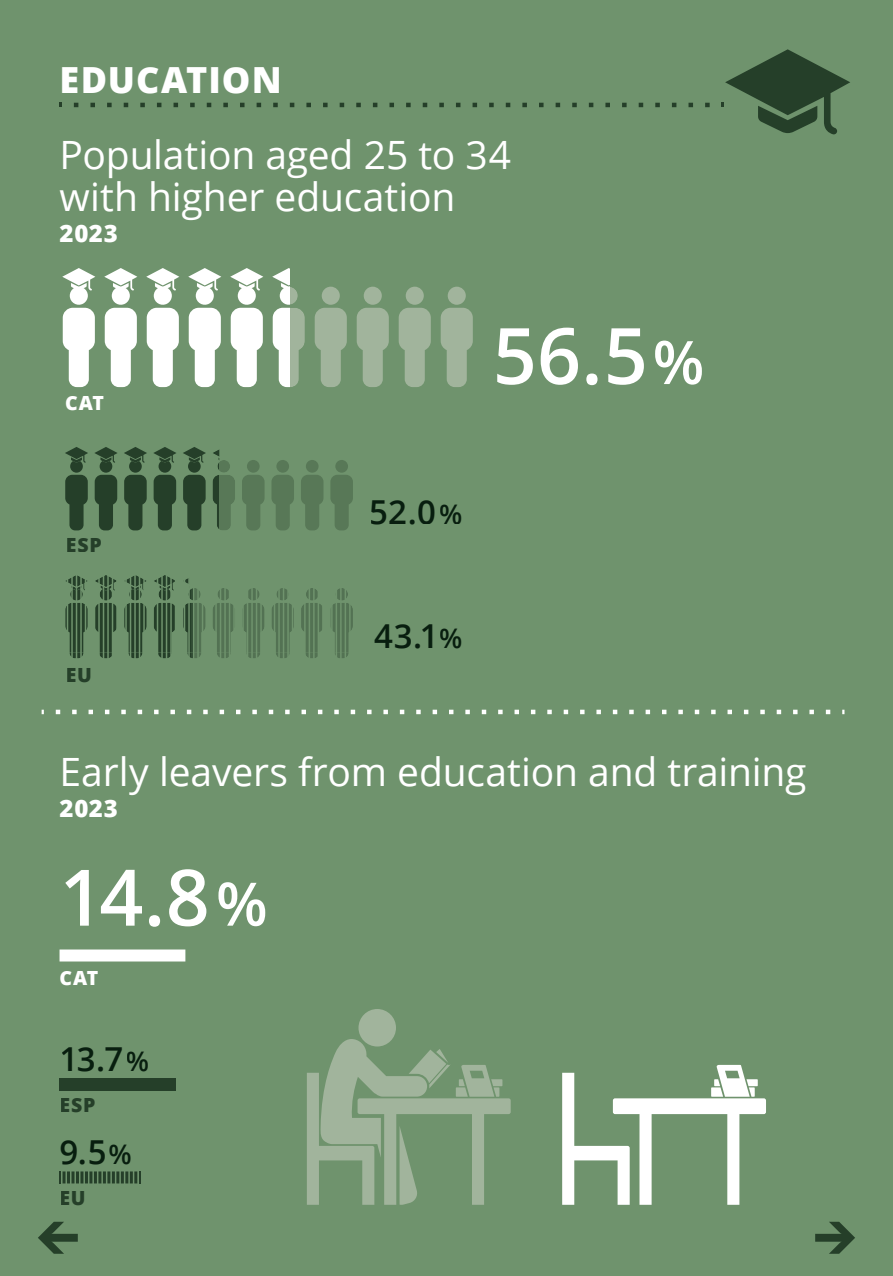
<style>
.page{position:relative;width:893px;height:1276px;background:#6f936d}
.page>*{position:absolute;margin:0;border:0;box-sizing:border-box;transform-origin:0 0}
.t1{font:600 78px "Open Sans";color:#fff}
.t2{font:39px/42px "Open Sans";letter-spacing:-.005em;color:#fff}
.t3{font:800 36px "Open Sans";letter-spacing:.025em;color:#fff}
.t4{font:600 33px "Open Sans";color:#081e0f}
.t5{font:800 24px "Open Sans";letter-spacing:.03em;color:#fff}
.t6{font:800 19.5px "Open Sans";letter-spacing:.035em;color:#253f29}
.t7{font:800 19.5px "Open Sans";letter-spacing:.01em;color:#fff}
.s1{font-size:60px}
.s2{font-size:27px}
</style>
<div class="page">
<svg style="left:705px;top:103px;width:5px;height:4px"></svg>
<svg style="left:688px;top:103px;width:5px;height:4px"></svg>
<svg style="left:672px;top:103px;width:4px;height:4px"></svg>
<svg style="left:655px;top:103px;width:5px;height:4px"></svg>
<svg style="left:639px;top:103px;width:4px;height:4px"></svg>
<svg style="left:622px;top:103px;width:5px;height:4px"></svg>
<svg style="left:605px;top:103px;width:5px;height:4px"></svg>
<svg style="left:589px;top:103px;width:4px;height:4px"></svg>
<svg style="left:572px;top:103px;width:5px;height:4px"></svg>
<svg style="left:556px;top:103px;width:4px;height:4px"></svg>
<svg style="left:539px;top:103px;width:4px;height:4px"></svg>
<svg style="left:522px;top:103px;width:5px;height:4px"></svg>
<svg style="left:506px;top:103px;width:4px;height:4px"></svg>
<svg style="left:489px;top:103px;width:5px;height:4px"></svg>
<svg style="left:473px;top:103px;width:4px;height:4px"></svg>
<svg style="left:456px;top:103px;width:4px;height:4px"></svg>
<svg style="left:439px;top:103px;width:5px;height:4px"></svg>
<svg style="left:423px;top:103px;width:4px;height:4px"></svg>
<svg style="left:406px;top:103px;width:5px;height:4px"></svg>
<svg style="left:389px;top:103px;width:5px;height:4px"></svg>
<svg style="left:373px;top:103px;width:4px;height:4px"></svg>
<svg style="left:356px;top:103px;width:5px;height:4px"></svg>
<svg style="left:340px;top:103px;width:4px;height:4px"></svg>
<svg style="left:323px;top:103px;width:5px;height:4px"></svg>
<svg style="left:306px;top:103px;width:5px;height:4px"></svg>
<svg style="left:290px;top:103px;width:4px;height:4px"></svg>
<svg style="left:273px;top:103px;width:5px;height:4px"></svg>
<svg style="left:257px;top:103px;width:4px;height:4px"></svg>
<svg style="left:240px;top:103px;width:5px;height:4px"></svg>
<svg style="left:223px;top:103px;width:5px;height:4px"></svg>
<svg style="left:207px;top:103px;width:4px;height:4px"></svg>
<svg style="left:190px;top:103px;width:5px;height:4px"></svg>
<svg style="left:174px;top:103px;width:4px;height:4px"></svg>
<svg style="left:157px;top:103px;width:4px;height:4px"></svg>
<svg style="left:140px;top:103px;width:5px;height:4px"></svg>
<svg style="left:124px;top:103px;width:4px;height:4px"></svg>
<svg style="left:107px;top:103px;width:5px;height:4px"></svg>
<svg style="left:90px;top:103px;width:5px;height:4px"></svg>
<svg style="left:74px;top:103px;width:4px;height:4px"></svg>
<svg style="left:722px;top:49px;width:128px;height:85px"></svg>
<div style="left:60px;top:1078px;width:116px;height:12px;background:#253f29"></div>
<div style="left:60px;top:949px;width:125px;height:12px;background:#fff"></div>
<svg style="left:60px;top:1171px;width:80px;height:12px"></svg>
<svg style="left:62px;top:268px;width:33px;height:119px"></svg>
<svg style="left:104px;top:268px;width:33px;height:119px"></svg>
<svg style="left:146px;top:268px;width:33px;height:119px"></svg>
<svg style="left:188px;top:268px;width:33px;height:119px"></svg>
<svg style="left:230px;top:268px;width:33px;height:119px"></svg>
<svg style="left:273px;top:291px;width:17px;height:96px;fill:#fff"></svg>
<svg style="left:290px;top:287px;width:15px;height:100px"></svg>
<svg style="left:272px;top:268px;width:18px;height:23px"></svg>
<svg style="left:315px;top:287px;width:32px;height:100px"></svg>
<svg style="left:357px;top:287px;width:32px;height:100px"></svg>
<svg style="left:399px;top:287px;width:32px;height:100px"></svg>
<svg style="left:441px;top:287px;width:32px;height:100px"></svg>
<svg style="left:65px;top:447px;width:23px;height:83px"></svg>
<svg style="left:94px;top:447px;width:24px;height:83px"></svg>
<svg style="left:124px;top:447px;width:23px;height:83px"></svg>
<svg style="left:153px;top:447px;width:24px;height:83px"></svg>
<svg style="left:183px;top:447px;width:23px;height:83px"></svg>
<svg style="left:212px;top:449px;width:23px;height:81px"></svg>
<svg style="left:242px;top:460px;width:23px;height:70px"></svg>
<svg style="left:271px;top:460px;width:23px;height:70px"></svg>
<svg style="left:301px;top:460px;width:22px;height:70px"></svg>
<svg style="left:330px;top:460px;width:23px;height:70px"></svg>
<svg style="left:65px;top:575px;width:23px;height:83px"></svg>
<svg style="left:95px;top:575px;width:21px;height:83px"></svg>
<svg style="left:124px;top:575px;width:23px;height:83px"></svg>
<svg style="left:154px;top:575px;width:21px;height:83px"></svg>
<svg style="left:244px;top:588px;width:21px;height:70px"></svg>
<svg style="left:272px;top:588px;width:22px;height:70px"></svg>
<svg style="left:301px;top:588px;width:21px;height:70px"></svg>
<svg style="left:330px;top:588px;width:23px;height:70px"></svg>
<svg style="left:183px;top:578px;width:23px;height:80px"></svg>
<svg style="left:213px;top:588px;width:20px;height:70px"></svg>
<svg style="left:307px;top:1009px;width:204px;height:195px"></svg>
<svg style="left:562px;top:1065px;width:204px;height:139px"></svg>
<svg style="left:56px;top:709px;width:775px;height:5px"></svg>
<svg style="left:815px;top:1221px;width:40px;height:32px"></svg>
<svg style="left:38px;top:1221px;width:40px;height:32px"></svg>
<h2 class="t3" style="left:60px;top:53px;width:224px">EDUCATION</h2>
<h3 class="t2" style="left:60px;top:132px;width:453px">Population aged 25 to 34 with higher education</h3>
<h3 class="t5" style="left:60px;top:215px;width:60px">2023</h3>
<p class="t7" style="left:65px;top:388px;width:40px">CAT</p>
<p class="t6" style="left:66px;top:530px;width:37px">ESP</p>
<p class="t6" style="left:66px;top:660px;width:28px">EU</p>
<p class="t1" style="left:493px;top:302px;width:213px">56.5<span class="s1">%</span></p>
<p class="t4" style="left:369px;top:489px;width:95px">52.0<span class="s2">%</span></p>
<p class="t4" style="left:374px;top:613px;width:90px">43.1<span class="s2">%</span></p>
<h3 class="t2" style="left:60px;top:749px;width:748px">Early leavers from education and training</h3>
<h3 class="t5" style="left:60px;top:790px;width:60px">2023</h3>
<p class="t1" style="left:60px;top:844px;width:210px">14.8<span class="s1">%</span></p>
<p class="t7" style="left:60px;top:963px;width:40px">CAT</p>
<p class="t4" style="left:60px;top:1037px;width:91px">13.7<span class="s2">%</span></p>
<p class="t6" style="left:60px;top:1090px;width:37px">ESP</p>
<p class="t4" style="left:60px;top:1129px;width:74px">9.5<span class="s2">%</span></p>
<p class="t6" style="left:60px;top:1183px;width:28px">EU</p>
</div>
